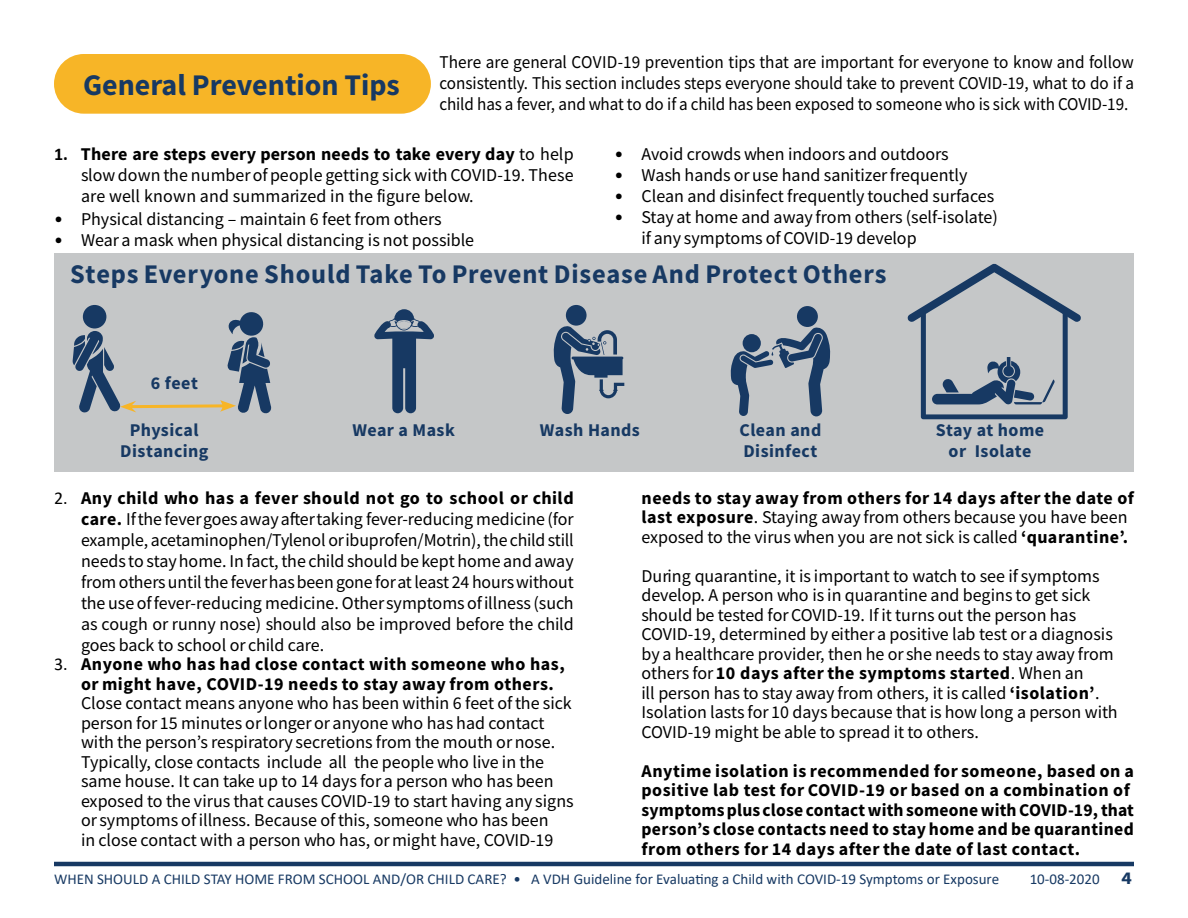
<style>
.page{position:relative;width:1188px;height:918px;background:#fff}
.page>*{position:absolute;margin:0;border:0;box-sizing:border-box;transform-origin:0 0}
.t1{font:700 30px "Source Sans Pro";color:#173963}
.t2{font:27px "Source Sans Variable";letter-spacing:.075em;color:#173963}
.t3{font:18px/19.5px "Source Sans Variable";letter-spacing:.02em;color:#000}
.t4{font:18px/19.5px "Source Sans Variable";letter-spacing:.065em;color:#000}
.t5{font:18px/21px "Source Sans Variable";letter-spacing:.02em;color:#000;text-align:justify;scale:.96 1}
.t6{font:18px/19.5px "Source Sans Variable";letter-spacing:.04em;color:#000}
.t7{font:18px/21px "Source Sans Variable";letter-spacing:.065em;color:#173963;text-align:center}
.t8{font:15px "Calibri";color:#173963}
.s1{font-family:"Calibri";font-weight:700}
.s2{font-family:"Calibri"}
.s3{font-family:"Source Sans Variable";font-size:18px}
</style>
<div class="page">
<hr style="left:54px;top:862px;width:1080px;height:4px;background:#173963">
<div style="left:54px;top:253px;width:1080px;height:219px;background:#c5c7c8"></div>
<div style="left:54px;top:54px;width:377px;height:60px;background:#f7b527;border-radius:30px"></div>
<svg style="left:374px;top:309px;width:60px;height:104px"></svg>
<div style="left:83px;top:305px;width:23px;height:24px;background:#173963;border-radius:50%"></div>
<svg style="left:72px;top:310px;width:200px;height:104px"></svg>
<div style="left:566px;top:305px;width:21px;height:21px;background:#173963;border-radius:50%"></div>
<svg style="left:553px;top:325px;width:71px;height:89px"></svg>
<div style="left:797px;top:306px;width:21px;height:21px;background:#173963;border-radius:50%"></div>
<svg style="left:730px;top:327px;width:101px;height:89px"></svg>
<svg style="left:907px;top:264px;width:174px;height:155px"></svg>
<h1 class="t1" style="left:83px;top:65px;width:318px">General Prevention Tips</h1>
<p class="t5" style="left:440px;top:51px;width:725px">There are general COVID-19 prevention tips that are important for everyone to know and follow consistently. This section includes steps everyone should take to prevent COVID-19, what to do if a child has a fever, and what to do if a child has been exposed to someone who is sick with COVID-19.</p>
<p class="t3" style="left:81px;top:144px;width:494px;line-height:21px;text-align:justify;text-indent:-27px"><span class="s1">1.</span> There are steps every person needs to take every day to help slow down the number of people getting sick with COVID-19. These are well known and summarized in the figure below.</p>
<p class="t3" style="left:54px;top:209px;width:389px"><span class="s2">•</span> Physical distancing – maintain 6 feet from others</p>
<p class="t3" style="left:54px;top:230px;width:421px"><span class="s2">•</span> Wear a mask when physical distancing is not possible</p>
<p class="t3" style="left:615px;top:145px;width:335px"><span class="s2">•</span> Avoid crowds when indoors and outdoors</p>
<p class="t3" style="left:615px;top:166px;width:354px"><span class="s2">•</span> Wash hands or use hand sanitizer frequently</p>
<p class="t3" style="left:615px;top:187px;width:381px"><span class="s2">•</span> Clean and disinfect frequently touched surfaces</p>
<p class="t3" style="left:642px;top:207px;width:357px;line-height:21px;text-indent:-27px"><span class="s2">•</span> Stay at home and away from others (self-isolate) if any symptoms of COVID-19 develop</p>
<h2 class="t2" style="left:70px;top:258px;width:817px">Steps Everyone Should Take To Prevent Disease And Protect Others</h2>
<p class="t7" style="left:151px;top:373px;width:47px">6 feet</p>
<p class="t7" style="left:120px;top:420px;width:89px">Physical<br>Distancing</p>
<p class="t7" style="left:352px;top:420px;width:102px">Wear a Mask</p>
<p class="t7" style="left:540px;top:420px;width:101px">Wash Hands</p>
<p class="t7" style="left:740px;top:420px;width:83px;text-align:left">Clean and<br>Disinfect</p>
<p class="t7" style="left:936px;top:420px;width:109px">Stay at home or Isolate</p>
<p class="t3" style="left:81px;top:487px;width:494px;line-height:21px;text-align:justify;text-indent:-27px"><span class="s2">2.</span> Any child who has a fever should not go to school or child care. If the fever goes away after taking fever-reducing medicine (for example, acetaminophen/Tylenol or ibuprofen/Motrin), the child still needs to stay home. In fact, the child should be kept home and away from others until the fever has been gone for at least 24 hours without the use of fever-reducing medicine. Other symptoms of illness (such as cough or runny nose) should also be improved before the child goes back to school or child care.</p>
<p class="t3" style="left:81px;top:655px;width:494px;text-indent:-27px"><span class="s2">3.</span> Anyone who has had close contact with someone who has, or might have, COVID-19 needs to stay away from others.<br>Close contact means anyone who has been within 6 feet of the sick person for 15 minutes or longer or anyone who has had contact with the person’s respiratory secretions from the mouth or nose.<br>Typically, close contacts include all the people who live in the same house. It can take up to 14 days for a person who has been exposed to the virus that causes COVID-19 to start having any signs or symptoms of illness. Because of this, someone who has been<br>in close contact with a person who has, or might have, COVID-19</p>
<p class="t6" style="left:642px;top:488px;width:492px">needs to stay away from others for 14 days after the date of last ex posure. Staying away from others because you have been exposed to the virus when you are not sick is called ‘quarantine’.</p>
<p class="t3" style="left:642px;top:566px;width:477px">During quarantine, it is important to watch to see if symptoms develop. A person who is in quarantine and begins to get sick should be tested for COVID-19. If it turns out the person has COVID-19, determined by either a positive lab test or a diagnosis by a healthcare provider, then he or she needs to stay away from others for 10 days after the symptoms started. When an<br>ill person has to stay away from others, it is called ‘isolation’.<br>Isolation lasts for 10 days because that is how long a person with COVID-19 might be able to spread it to others.</p>
<p class="t4" style="left:642px;top:761px;width:493px">Anytime isolation is recommended for someone, based on a positive lab test for COVID-19 or based on a combination of symptoms plus close contact with someone with COVID-19, that person’s close contacts need to stay home and be quarantined from others for 14 days after the date of last contact.</p>
<p class="t8" style="left:54px;top:868px;width:947px">WHEN SHOULD A CHILD STAY HOME FROM SCHOOL AND/OR CHILD CARE? • A VDH Guideline for Evaluating a Child with COVID-19 Symptoms or Exposure</p>
<p class="t8" style="left:1030px;top:868px;width:103px">10-08-2020 <span class="s3">4</span></p>
</div>
